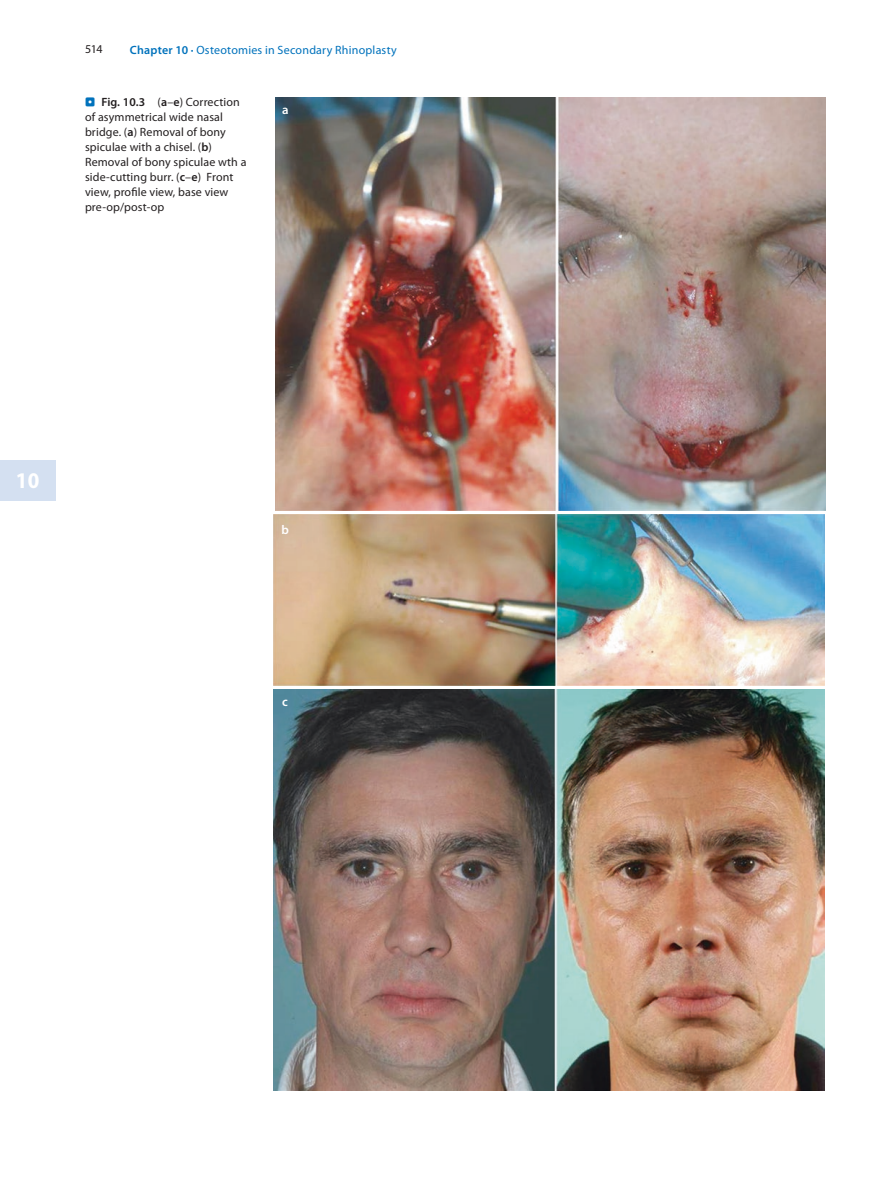
<style>
.page{position:relative;width:893px;height:1187px;background:#fff}
.page>*{position:absolute;margin:0;border:0;box-sizing:border-box;transform-origin:0 0}
.t1{font:700 semi-condensed 22.5px "Jkldxp Myriad Pro";color:#fff}
.t2{font:600 12.75px "Lbdckm Myriad Pro";color:#fff}
.t3{font:12px/15px "Tsdhlw Myriad Pro";letter-spacing:.01em;color:#231f20}
.t4{font:12px "Tsdhlw Myriad Pro";letter-spacing:.02em;color:#0072bc}
.s1{font-family:"Xcbnhv Myriad Pro";font-weight:600}
.s2{font-family:"Tkxbyj Blik Buttons";color:#0072bc}
</style>
<div class="page">
<div style="left:0;top:460px;width:55px;height:41px;background:#d4e0f1"></div>
<img style="left:275px;top:97px;width:550px;height:413px">
<img style="left:274px;top:514px;width:550px;height:171px">
<img style="left:274px;top:689px;width:550px;height:401px">
<p class="t3" style="left:85px;top:41px;width:19px">514</p>
<p class="t4" style="left:130px;top:42px;width:269px"><span class="s1">Chapter 10 ·</span> Osteotomies in Secondary Rhinoplasty</p>
<p class="t3" style="left:85px;top:94px;width:163px"><span class="s2">.</span> <span class="s1">Fig. 10.3</span> (<span class="s1">a</span>–<span class="s1">e</span>) Correction of asymmetrical wide nasal bridge. (<span class="s1">a</span>) Removal of bony spiculae with a chisel. (<span class="s1">b</span>)<br>Removal of bony spiculae wth a side-cutting burr. (<span class="s1">c</span>–<span class="s1">e</span>) Front view, profile view, base view pre-op/post-op</p>
<p class="t2" style="left:282px;top:101px;width:8px">a</p>
<h1 class="t1" style="left:16px;top:466px;width:25px">10</h1>
<p class="t2" style="left:282px;top:521px;width:9px">b</p>
<p class="t2" style="left:282px;top:693px;width:7px">c</p>
</div>
